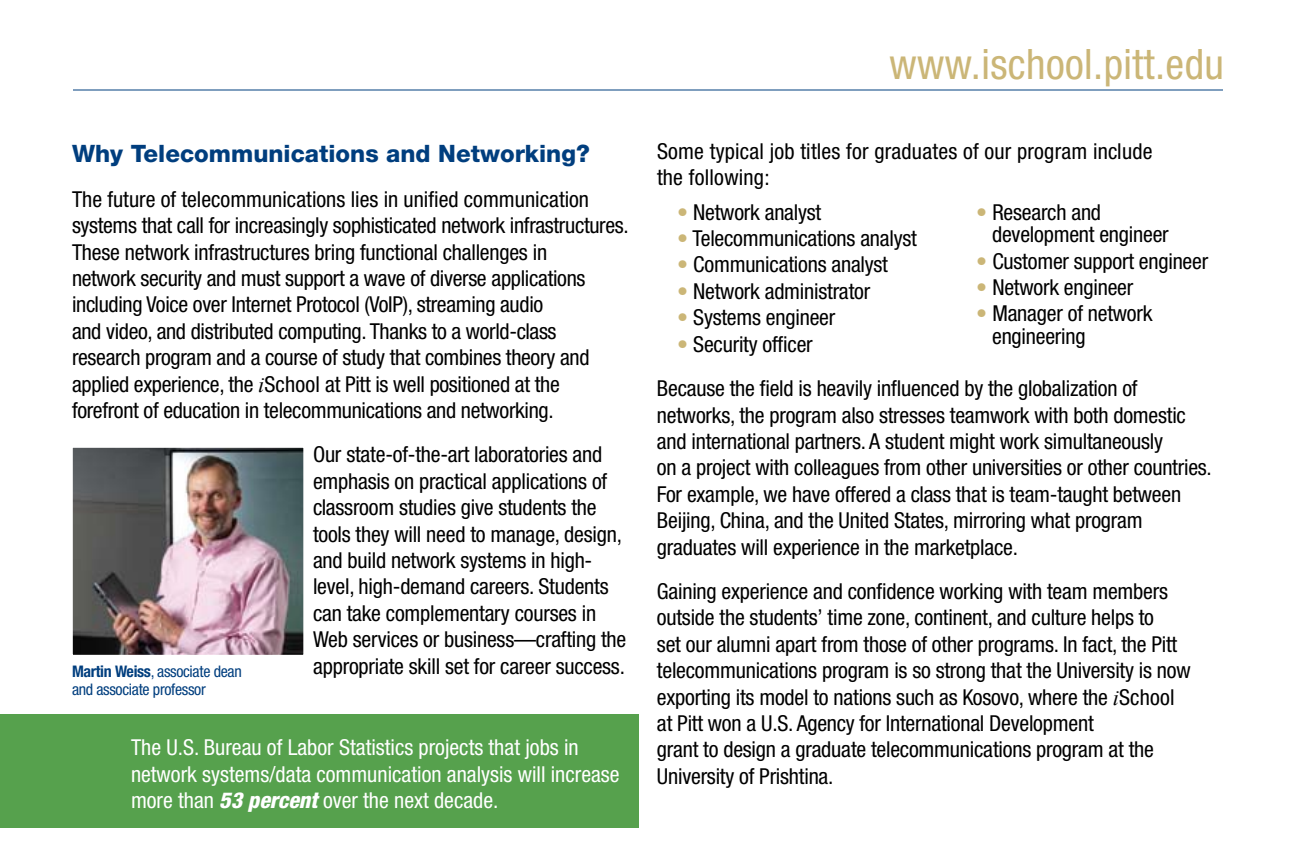
<style>
.page{position:relative;width:1296px;height:864px;background:#fff}
.page>*{position:absolute;margin:0;border:0;box-sizing:border-box;transform-origin:0 0}
.t1{font:condensed 42px "Helvetica Neue";letter-spacing:.01em;color:#cbb677}
.t2{font:800 24px "Helvetica Neue";color:#003e7e}
.t3{font:condensed 22px/26.4px "Helvetica Neue";letter-spacing:-.01em;color:#000}
.t4{font:condensed 22px/26.4px "Helvetica Neue";color:#fff}
.t5{font:condensed 22px/26.4px "Helvetica Neue";letter-spacing:.01em;color:#000}
.t6{font:condensed 16px/18.4px "Helvetica Neue";letter-spacing:-.02em;color:#003e7e}
.s1{font-family:"Times New Roman";font-style:italic;font-stretch:normal}
.s2{font-weight:700}
.s3{font-weight:800;font-style:italic}
.s4{color:#cbb677}
</style>
<div class="page">
<div style="left:0;top:714px;width:639px;height:114px;background:#56a14d"></div>
<hr style="left:73px;top:90px;width:1150px;height:1px;background:#003e7e">
<img style="left:74px;top:449px;width:228px;height:205px">
<div style="left:70px;top:445px;width:236px;height:213px;border:3px solid #fff"></div>
<p class="t2" style="left:72px;top:140px;width:519px">Why Telecommunications and Networking?</p>
<p class="t3" style="left:72px;top:186px;width:558px">The future of telecommunications lies in unified communication systems that call for increasingly sophisticated network infrastructures.<br>These network infrastructures bring functional challenges in<br>network security and must support a wave of diverse applications including Voice over Internet Protocol (VoIP), streaming audio<br>and video, and distributed computing. Thanks to a world-class research program and a course of study that combines theory and applied experience, the <span class="s1">i</span>School at Pitt is well positioned at the forefront of education in telecommunications and networking.</p>
<p class="t3" style="left:313px;top:441px;width:315px">Our state-of-the-art laboratories and emphasis on practical applications of classroom studies give students the tools they will need to manage, design, and build network systems in high&shy;level, high-demand careers. Students can take complementary courses in Web services or business—crafting the appropriate skill set for career success.</p>
<p class="t6" style="left:72px;top:662px;width:171px"><span class="s2">Martin Weiss</span>, associate dean and associate professor</p>
<p class="t4" style="left:131px;top:734px;width:490px">The U.S. Bureau of Labor Statistics projects that jobs in network systems/data communication analysis will increase more than <span class="s3">53 percent</span> over the next decade.</p>
<h1 class="t1" style="left:890px;top:40px;width:336px">www.ischool.pitt.edu</h1>
<p class="t5" style="left:657px;top:138px;width:497px">Some typical job titles for graduates of our program include the following:</p>
<p class="t3" style="left:677px;top:198px;width:146px"><span class="s4">•</span> Network analyst</p>
<p class="t3" style="left:677px;top:225px;width:241px"><span class="s4">•</span> Telecommunications analyst</p>
<p class="t3" style="left:677px;top:251px;width:213px"><span class="s4">•</span> Communications analyst</p>
<p class="t3" style="left:677px;top:278px;width:195px"><span class="s4">•</span> Network administrator</p>
<p class="t3" style="left:677px;top:304px;width:160px"><span class="s4">•</span> Systems engineer</p>
<p class="t3" style="left:677px;top:330px;width:137px"><span class="s4">•</span> Security officer</p>
<p class="t3" style="left:992px;top:201px;width:178px;line-height:22.4px;text-indent:-16px"><span class="s4">•</span> Research and development engineer</p>
<p class="t3" style="left:976px;top:247px;width:234px"><span class="s4">•</span> Customer support engineer</p>
<p class="t3" style="left:976px;top:274px;width:159px"><span class="s4">•</span> Network engineer</p>
<p class="t3" style="left:992px;top:302px;width:162px;line-height:22.4px;text-indent:-16px"><span class="s4">•</span> Manager of network engineering</p>
<p class="t3" style="left:657px;top:375px;width:556px">Because the field is heavily influenced by the globalization of networks, the program also stresses teamwork with both domestic and international partners. A student might work simultaneously<br>on a project with colleagues from other universities or other countries.<br>For example, we have offered a class that is team-taught between Beijing, China, and the United States, mirroring what program graduates will experience in the marketplace.</p>
<p class="t3" style="left:657px;top:578px;width:535px">Gaining experience and confidence working with team members outside the students’ time zone, continent, and culture helps to<br>set our alumni apart from those of other programs. In fact, the Pitt telecommunications program is so strong that the University is now exporting its model to nations such as Kosovo, where the <span class="s1">i</span>School at Pitt won a U.S. Agency for International Development<br>grant to design a graduate telecommunications program at the University of Prishtina.</p>
</div>
